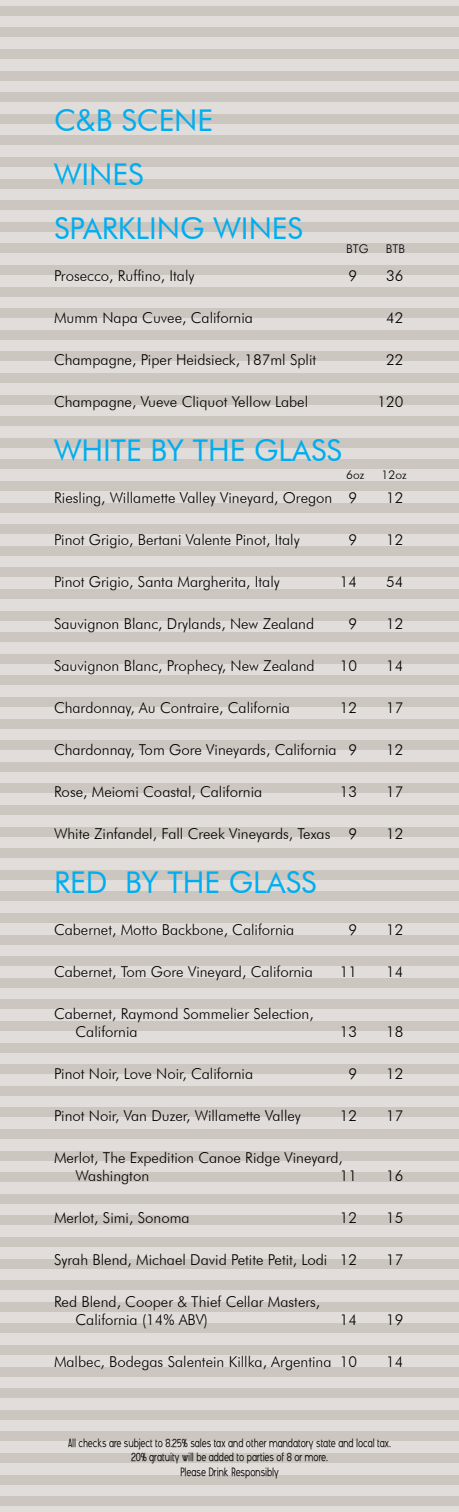
<style>
.page{position:relative;width:459px;height:1512px;background:#e1ddda}
.page>*{position:absolute;margin:0;border:0;box-sizing:border-box;transform-origin:0 0}
.t1{font:30px/54px "Futura BT";color:#00aeef}
.t2{font:300 15px/18px "Futura BT";color:#000}
.t3{font:12px/14.4px "Angostura";color:#000;text-align:center}
.t4{font:300 12px "Futura BT";color:#000}
</style>
<div class="page">
<div style="left:0;top:6px;width:459px;height:10px;background:#ccc6c1"></div>
<div style="left:0;top:200px;width:459px;height:10px;background:#ccc6c1"></div>
<div style="left:0;top:179px;width:459px;height:9px;background:#ccc6c1"></div>
<div style="left:0;top:157px;width:459px;height:10px;background:#ccc6c1"></div>
<div style="left:0;top:136px;width:459px;height:9px;background:#ccc6c1"></div>
<div style="left:0;top:114px;width:459px;height:10px;background:#ccc6c1"></div>
<div style="left:0;top:92px;width:459px;height:10px;background:#ccc6c1"></div>
<div style="left:0;top:71px;width:459px;height:9px;background:#ccc6c1"></div>
<div style="left:0;top:49px;width:459px;height:10px;background:#ccc6c1"></div>
<div style="left:0;top:28px;width:459px;height:9px;background:#ccc6c1"></div>
<div style="left:0;top:222px;width:459px;height:10px;background:#ccc6c1"></div>
<div style="left:0;top:416px;width:459px;height:10px;background:#ccc6c1"></div>
<div style="left:0;top:395px;width:459px;height:9px;background:#ccc6c1"></div>
<div style="left:0;top:373px;width:459px;height:10px;background:#ccc6c1"></div>
<div style="left:0;top:352px;width:459px;height:9px;background:#ccc6c1"></div>
<div style="left:0;top:330px;width:459px;height:10px;background:#ccc6c1"></div>
<div style="left:0;top:308px;width:459px;height:10px;background:#ccc6c1"></div>
<div style="left:0;top:287px;width:459px;height:9px;background:#ccc6c1"></div>
<div style="left:0;top:265px;width:459px;height:10px;background:#ccc6c1"></div>
<div style="left:0;top:244px;width:459px;height:9px;background:#ccc6c1"></div>
<div style="left:0;top:438px;width:459px;height:10px;background:#ccc6c1"></div>
<div style="left:0;top:632px;width:459px;height:10px;background:#ccc6c1"></div>
<div style="left:0;top:611px;width:459px;height:9px;background:#ccc6c1"></div>
<div style="left:0;top:589px;width:459px;height:10px;background:#ccc6c1"></div>
<div style="left:0;top:568px;width:459px;height:9px;background:#ccc6c1"></div>
<div style="left:0;top:546px;width:459px;height:10px;background:#ccc6c1"></div>
<div style="left:0;top:524px;width:459px;height:10px;background:#ccc6c1"></div>
<div style="left:0;top:503px;width:459px;height:9px;background:#ccc6c1"></div>
<div style="left:0;top:481px;width:459px;height:10px;background:#ccc6c1"></div>
<div style="left:0;top:460px;width:459px;height:9px;background:#ccc6c1"></div>
<div style="left:0;top:654px;width:459px;height:10px;background:#ccc6c1"></div>
<div style="left:0;top:848px;width:459px;height:10px;background:#ccc6c1"></div>
<div style="left:0;top:827px;width:459px;height:9px;background:#ccc6c1"></div>
<div style="left:0;top:805px;width:459px;height:10px;background:#ccc6c1"></div>
<div style="left:0;top:784px;width:459px;height:9px;background:#ccc6c1"></div>
<div style="left:0;top:762px;width:459px;height:10px;background:#ccc6c1"></div>
<div style="left:0;top:740px;width:459px;height:10px;background:#ccc6c1"></div>
<div style="left:0;top:719px;width:459px;height:9px;background:#ccc6c1"></div>
<div style="left:0;top:697px;width:459px;height:10px;background:#ccc6c1"></div>
<div style="left:0;top:676px;width:459px;height:9px;background:#ccc6c1"></div>
<div style="left:0;top:870px;width:459px;height:10px;background:#ccc6c1"></div>
<div style="left:0;top:1064px;width:459px;height:10px;background:#ccc6c1"></div>
<div style="left:0;top:1043px;width:459px;height:9px;background:#ccc6c1"></div>
<div style="left:0;top:1021px;width:459px;height:10px;background:#ccc6c1"></div>
<div style="left:0;top:1000px;width:459px;height:9px;background:#ccc6c1"></div>
<div style="left:0;top:978px;width:459px;height:10px;background:#ccc6c1"></div>
<div style="left:0;top:956px;width:459px;height:10px;background:#ccc6c1"></div>
<div style="left:0;top:935px;width:459px;height:9px;background:#ccc6c1"></div>
<div style="left:0;top:913px;width:459px;height:10px;background:#ccc6c1"></div>
<div style="left:0;top:892px;width:459px;height:9px;background:#ccc6c1"></div>
<div style="left:0;top:1086px;width:459px;height:10px;background:#ccc6c1"></div>
<div style="left:0;top:1280px;width:459px;height:10px;background:#ccc6c1"></div>
<div style="left:0;top:1259px;width:459px;height:9px;background:#ccc6c1"></div>
<div style="left:0;top:1237px;width:459px;height:10px;background:#ccc6c1"></div>
<div style="left:0;top:1216px;width:459px;height:9px;background:#ccc6c1"></div>
<div style="left:0;top:1194px;width:459px;height:10px;background:#ccc6c1"></div>
<div style="left:0;top:1172px;width:459px;height:10px;background:#ccc6c1"></div>
<div style="left:0;top:1151px;width:459px;height:9px;background:#ccc6c1"></div>
<div style="left:0;top:1129px;width:459px;height:10px;background:#ccc6c1"></div>
<div style="left:0;top:1108px;width:459px;height:9px;background:#ccc6c1"></div>
<div style="left:0;top:1453px;width:459px;height:10px;background:#ccc6c1"></div>
<div style="left:0;top:1432px;width:459px;height:9px;background:#ccc6c1"></div>
<div style="left:0;top:1410px;width:459px;height:10px;background:#ccc6c1"></div>
<div style="left:0;top:1388px;width:459px;height:10px;background:#ccc6c1"></div>
<div style="left:0;top:1367px;width:459px;height:9px;background:#ccc6c1"></div>
<div style="left:0;top:1345px;width:459px;height:10px;background:#ccc6c1"></div>
<div style="left:0;top:1324px;width:459px;height:9px;background:#ccc6c1"></div>
<div style="left:0;top:1302px;width:459px;height:10px;background:#ccc6c1"></div>
<div style="left:0;top:1496px;width:459px;height:10px;background:#ccc6c1"></div>
<div style="left:0;top:1475px;width:459px;height:9px;background:#ccc6c1"></div>
<h1 class="t1" style="left:54px;top:93px;width:250px">C&amp;B SCENE<br>WINES<br>SPARKLING WINES</h1>
<p class="t2" style="left:54px;top:266px;width:142px">Prosecco, Ruffino, Italy</p>
<p class="t2" style="left:348px;top:266px;width:10px">9</p>
<p class="t2" style="left:386px;top:266px;width:19px">36</p>
<p class="t2" style="left:54px;top:308px;width:200px">Mumm Napa Cuvee, California</p>
<p class="t2" style="left:386px;top:308px;width:19px">42</p>
<p class="t2" style="left:54px;top:350px;width:264px">Champagne, Piper Heidsieck, 187ml Split</p>
<p class="t2" style="left:386px;top:350px;width:19px">22</p>
<p class="t2" style="left:54px;top:392px;width:256px">Champagne, Vueve Cliquot Yellow Label</p>
<p class="t2" style="left:378px;top:392px;width:27px">120</p>
<h1 class="t1" style="left:54px;top:423px;width:289px">WHITE BY THE GLASS</h1>
<p class="t2" style="left:54px;top:488px;width:304px">Riesling, Willamette Valley Vineyard, Oregon 9</p>
<p class="t2" style="left:386px;top:488px;width:19px">12</p>
<p class="t2" style="left:54px;top:530px;width:247px">Pinot Grigio, Bertani Valente Pinot, Italy</p>
<p class="t2" style="left:348px;top:530px;width:10px">9</p>
<p class="t2" style="left:386px;top:530px;width:19px">12</p>
<p class="t2" style="left:54px;top:572px;width:227px">Pinot Grigio, Santa Margherita, Italy</p>
<p class="t2" style="left:340px;top:572px;width:19px">14</p>
<p class="t2" style="left:386px;top:572px;width:19px">54</p>
<p class="t2" style="left:54px;top:614px;width:262px">Sauvignon Blanc, Drylands, New Zealand</p>
<p class="t2" style="left:348px;top:614px;width:10px">9</p>
<p class="t2" style="left:386px;top:614px;width:19px">12</p>
<p class="t2" style="left:54px;top:656px;width:262px">Sauvignon Blanc, Prophecy, New Zealand</p>
<p class="t2" style="left:340px;top:656px;width:19px">10</p>
<p class="t2" style="left:386px;top:656px;width:19px">14</p>
<p class="t2" style="left:54px;top:698px;width:238px">Chardonnay, Au Contraire, California</p>
<p class="t2" style="left:340px;top:698px;width:19px">12</p>
<p class="t2" style="left:386px;top:698px;width:19px">17</p>
<p class="t2" style="left:54px;top:740px;width:304px">Chardonnay, Tom Gore Vineyards, California 9</p>
<p class="t2" style="left:386px;top:740px;width:19px">12</p>
<p class="t2" style="left:54px;top:782px;width:210px">Rose, Meiomi Coastal, California</p>
<p class="t2" style="left:340px;top:782px;width:19px">13</p>
<p class="t2" style="left:386px;top:782px;width:19px">17</p>
<p class="t2" style="left:54px;top:824px;width:304px">White Zinfandel, Fall Creek Vineyards, Texas 9</p>
<p class="t2" style="left:386px;top:824px;width:19px">12</p>
<h1 class="t1" style="left:54px;top:855px;width:264px">RED BY THE GLASS</h1>
<p class="t2" style="left:54px;top:920px;width:242px">Cabernet, Motto Backbone, California</p>
<p class="t2" style="left:348px;top:920px;width:10px">9</p>
<p class="t2" style="left:386px;top:920px;width:19px">12</p>
<p class="t2" style="left:54px;top:962px;width:260px">Cabernet, Tom Gore Vineyard, California</p>
<p class="t2" style="left:340px;top:962px;width:19px">11</p>
<p class="t2" style="left:386px;top:962px;width:19px">14</p>
<p class="t2" style="left:76px;top:1004px;width:240px;text-indent:-22px">Cabernet, Raymond Sommelier Selection,<br>California</p>
<p class="t4" style="left:346px;top:241px;width:24px">BTG</p>
<p class="t4" style="left:386px;top:241px;width:21px">BTB</p>
<p class="t4" style="left:346px;top:468px;width:20px">6oz</p>
<p class="t4" style="left:382px;top:468px;width:27px">12oz</p>
<p class="t2" style="left:340px;top:1022px;width:19px">13</p>
<p class="t2" style="left:386px;top:1022px;width:19px">18</p>
<p class="t2" style="left:54px;top:1064px;width:201px">Pinot Noir, Love Noir, California</p>
<p class="t2" style="left:348px;top:1064px;width:10px">9</p>
<p class="t2" style="left:386px;top:1064px;width:19px">12</p>
<p class="t2" style="left:54px;top:1106px;width:248px">Pinot Noir, Van Duzer, Willamette Valley</p>
<p class="t2" style="left:340px;top:1106px;width:19px">12</p>
<p class="t2" style="left:386px;top:1106px;width:19px">17</p>
<p class="t2" style="left:76px;top:1148px;width:269px;text-indent:-22px">Merlot, The Expedition Canoe Ridge Vineyard,<br>Washington</p>
<p class="t2" style="left:340px;top:1166px;width:19px">11</p>
<p class="t2" style="left:386px;top:1166px;width:19px">16</p>
<p class="t2" style="left:54px;top:1208px;width:137px">Merlot, Simi, Sonoma</p>
<p class="t2" style="left:340px;top:1208px;width:19px">12</p>
<p class="t2" style="left:386px;top:1208px;width:19px">15</p>
<p class="t2" style="left:54px;top:1250px;width:304px">Syrah Blend, Michael David Petite Petit, Lodi 12</p>
<p class="t2" style="left:386px;top:1250px;width:19px">17</p>
<p class="t2" style="left:76px;top:1292px;width:246px;text-indent:-22px">Red Blend, Cooper &amp; Thief Cellar Masters,<br>California (14% ABV)</p>
<p class="t2" style="left:340px;top:1310px;width:19px">14</p>
<p class="t2" style="left:386px;top:1310px;width:19px">19</p>
<p class="t2" style="left:54px;top:1352px;width:304px">Malbec, Bodegas Salentein Killka, Argentina 10</p>
<p class="t2" style="left:386px;top:1352px;width:19px">14</p>
<p class="t3" style="left:68px;top:1435px;width:324px">All checks are subject to 8.25% sales tax and other mandatory state and local tax.<br>20% gratuity will be added to parties of 8 or more.<br>Please Drink Responsibly</p>
</div>
